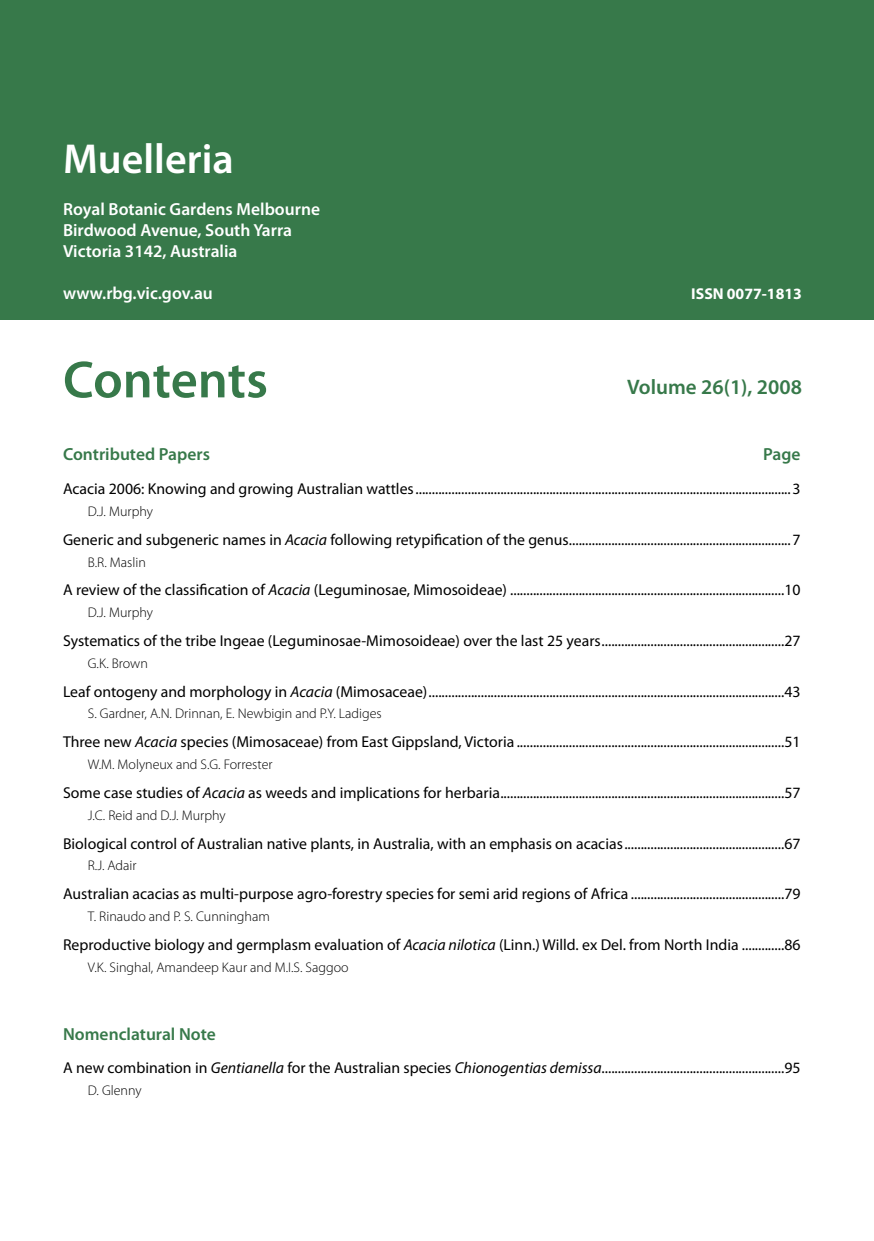
<style>
.page{position:relative;width:874px;height:1241px;background:#fff}
.page>*{position:absolute;margin:0;border:0;box-sizing:border-box;transform-origin:0 0}
.t1{font:600 52.5px "Myriad Pro";letter-spacing:-.005em;color:#37794a}
.t2{font:600 42px "Myriad Pro";color:#fff}
.t3{font:600 21px "Myriad Pro";color:#37794a}
.t4{font:600 17.5px/21px "Myriad Pro";color:#fff}
.t5{font:600 17.5px "Myriad Pro";color:#37794a}
.t6{font:15.75px "Myriad Pro";color:#000}
.t7{font:700 15.75px "Myriad Pro";color:#fff}
.t8{font:300 14px "Myriad Pro";color:#000}
.s1{font-style:italic}
</style>
<div class="page">
<div style="left:0;top:0;width:873px;height:320px;background:#37794a"></div>
<h2 class="t2" style="left:63px;top:132px;width:172px">Muelleria</h2>
<p class="t4" style="left:63px;top:198px;width:258px">Royal Botanic Gardens Melbourne<br>Birdwood Avenue, South Yarra<br>Victoria 3142, Australia</p>
<p class="t4" style="left:63px;top:282px;width:151px">www.rbg.vic.gov.au</p>
<p class="t7" style="left:691px;top:284px;width:112px">ISSN 0077-1813</p>
<h1 class="t1" style="left:63px;top:346px;width:206px">Contents</h1>
<h3 class="t3" style="left:626px;top:373px;width:176px">Volume 26(1), 2008</h3>
<p class="t5" style="left:63px;top:443px;width:148px">Contributed Papers</p>
<p class="t5" style="left:762px;top:443px;width:39px">Page</p>
<p class="t6" style="left:63px;top:479px;width:738px">Acacia 2006: Knowing and growing Australian wattles...................................................................................................................3</p>
<p class="t8" style="left:88px;top:503px;width:67px">D.J. Murphy</p>
<p class="t6" style="left:63px;top:529px;width:738px">Generic and subgeneric names in <span class="s1">Acacia</span> following retypification of the genus....................................................................7</p>
<p class="t8" style="left:88px;top:554px;width:59px">B.R. Maslin</p>
<p class="t6" style="left:63px;top:580px;width:738px">A review of the classification of <span class="s1">Acacia</span> (Leguminosae, Mimosoideae) ....................................................................................10</p>
<p class="t8" style="left:88px;top:604px;width:67px">D.J. Murphy</p>
<p class="t6" style="left:63px;top:631px;width:738px">Systematics of the tribe Ingeae (Leguminosae-Mimosoideae) over the last 25 years........................................................27</p>
<p class="t8" style="left:88px;top:655px;width:61px">G.K. Brown</p>
<p class="t6" style="left:63px;top:681px;width:738px">Leaf ontogeny and morphology in <span class="s1">Acacia</span> (Mimosaceae).............................................................................................................43</p>
<p class="t8" style="left:88px;top:706px;width:295px">S. Gardner, A.N. Drinnan, E. Newbigin and P.Y. Ladiges</p>
<p class="t6" style="left:63px;top:732px;width:738px">Three new <span class="s1">Acacia</span> species (Mimosaceae) from East Gippsland, Victoria ..................................................................................51</p>
<p class="t8" style="left:88px;top:756px;width:186px">W.M. Molyneux and S.G. Forrester</p>
<p class="t6" style="left:63px;top:782px;width:738px">Some case studies of <span class="s1">Acacia</span> as weeds and implications for herbaria.......................................................................................57</p>
<p class="t8" style="left:88px;top:807px;width:139px">J.C. Reid and D.J. Murphy</p>
<p class="t6" style="left:63px;top:833px;width:738px">Biological control of Australian native plants, in Australia, with an emphasis on acacias.................................................67</p>
<p class="t8" style="left:88px;top:857px;width:50px">R.J. Adair</p>
<p class="t6" style="left:63px;top:884px;width:738px">Australian acacias as multi-purpose agro-forestry species for semi arid regions of Africa ...............................................79</p>
<p class="t8" style="left:88px;top:908px;width:183px">T. Rinaudo and P. S. Cunningham</p>
<p class="t6" style="left:63px;top:934px;width:738px">Reproductive biology and germplasm evaluation of <span class="s1">Acacia nilotica</span> (Linn.) Willd. ex Del. from North India .............86</p>
<p class="t8" style="left:88px;top:959px;width:262px">V.K. Singhal, Amandeep Kaur and M.I.S. Saggoo</p>
<p class="t5" style="left:63px;top:1022px;width:154px">Nomenclatural Note</p>
<p class="t6" style="left:63px;top:1058px;width:738px">A new combination in <span class="s1">Gentianella</span> for the Australian species <span class="s1">Chionogentias demissa</span>........................................................95</p>
<p class="t8" style="left:88px;top:1082px;width:55px">D. Glenny</p>
</div>
